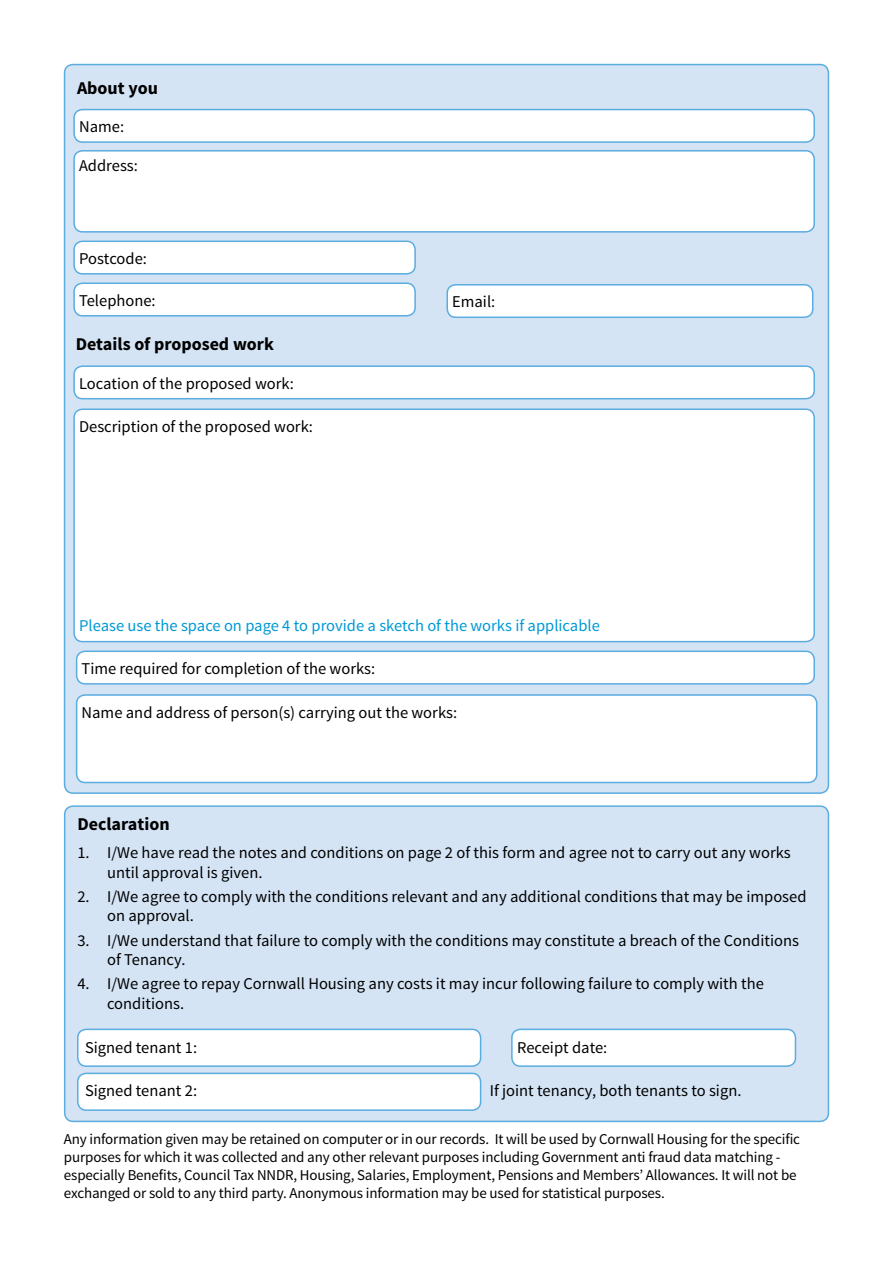
<style>
.page{position:relative;width:893px;height:1263px;background:#fff}
.page>*{position:absolute;margin:0;border:0;box-sizing:border-box;transform-origin:0 0}
.t1{font:700 18px "Source Sans Pro";color:#000}
.t2{font:16.5px/19.8px "Source Sans Pro";color:#000}
.t3{font:16.5px "Source Sans Pro";color:#0099d7}
.t4{font:15px/18px "Source Sans Pro";letter-spacing:-.01em;color:#000}
</style>
<div class="page">
<div style="left:65px;top:65px;width:763px;height:728px;background:#d4e4f5;border-radius:9px"></div>
<div style="left:74px;top:110px;width:740px;height:32px;background:#fff;border-radius:9px"></div>
<div style="left:73px;top:109px;width:742px;height:34px;border:2px solid #5bacdf;border-radius:9px"></div>
<div style="left:74px;top:409px;width:740px;height:233px;background:#fff;border-radius:9px"></div>
<div style="left:73px;top:408px;width:742px;height:234px;border:2px solid #5bacdf;border-radius:9px"></div>
<div style="left:74px;top:151px;width:740px;height:81px;background:#fff;border-radius:9px"></div>
<div style="left:73px;top:150px;width:742px;height:83px;border:2px solid #5bacdf;border-radius:9px"></div>
<div style="left:74px;top:283px;width:341px;height:33px;background:#fff;border-radius:9px"></div>
<div style="left:73px;top:282px;width:343px;height:35px;border:2px solid #5bacdf;border-radius:9px"></div>
<div style="left:447px;top:285px;width:366px;height:32px;background:#fff;border-radius:9px"></div>
<div style="left:446px;top:284px;width:367px;height:34px;border:2px solid #5bacdf;border-radius:9px"></div>
<div style="left:74px;top:366px;width:740px;height:33px;background:#fff;border-radius:9px"></div>
<div style="left:73px;top:365px;width:742px;height:34px;border:2px solid #5bacdf;border-radius:9px"></div>
<div style="left:77px;top:651px;width:737px;height:33px;background:#fff;border-radius:9px"></div>
<div style="left:76px;top:650px;width:739px;height:34px;border:2px solid #5bacdf;border-radius:9px"></div>
<div style="left:77px;top:695px;width:740px;height:87px;background:#fff;border-radius:9px"></div>
<div style="left:76px;top:694px;width:741px;height:89px;border:2px solid #5bacdf;border-radius:9px"></div>
<div style="left:65px;top:806px;width:763px;height:315px;background:#d4e4f5;border-radius:9px"></div>
<div style="left:64px;top:805px;width:765px;height:317px;border:2px solid #5bacdf;border-radius:9px"></div>
<div style="left:78px;top:1029px;width:403px;height:37px;background:#fff;border-radius:9px"></div>
<div style="left:77px;top:1028px;width:404px;height:39px;border:2px solid #5bacdf;border-radius:9px"></div>
<div style="left:78px;top:1073px;width:403px;height:37px;background:#fff;border-radius:9px"></div>
<div style="left:77px;top:1073px;width:404px;height:38px;border:2px solid #5bacdf;border-radius:9px"></div>
<div style="left:512px;top:1029px;width:283px;height:37px;background:#fff;border-radius:9px"></div>
<div style="left:511px;top:1028px;width:285px;height:39px;border:2px solid #5bacdf;border-radius:9px"></div>
<div style="left:74px;top:241px;width:341px;height:33px;background:#fff;border-radius:9px"></div>
<div style="left:73px;top:241px;width:343px;height:34px;border:2px solid #5bacdf;border-radius:9px"></div>
<p class="t1" style="left:77px;top:76px;width:82px">About you</p>
<p class="t2" style="left:79px;top:117px;width:47px">Name:</p>
<p class="t2" style="left:79px;top:155px;width:60px">Address:</p>
<p class="t2" style="left:79px;top:249px;width:69px">Postcode:</p>
<p class="t2" style="left:79px;top:291px;width:78px">Telephone:</p>
<p class="t2" style="left:452px;top:292px;width:45px">Email:</p>
<p class="t1" style="left:76px;top:332px;width:200px">Details of proposed work</p>
<p class="t2" style="left:79px;top:373px;width:216px">Location of the proposed work:</p>
<p class="t2" style="left:79px;top:417px;width:235px">Description of the proposed work:</p>
<p class="t3" style="left:79px;top:615px;width:522px">Please use the space on page 4 to provide a sketch of the works if applicable</p>
<p class="t2" style="left:82px;top:659px;width:295px">Time required for completion of the works:</p>
<p class="t2" style="left:82px;top:703px;width:377px">Name and address of person(s) carrying out the works:</p>
<p class="t1" style="left:77px;top:812px;width:94px">Declaration</p>
<p class="t2" style="left:107px;top:843px;width:685px;text-indent:-30px">1. I/We have read the notes and conditions on page 2 of this form and agree not to carry out any works until approval is given.</p>
<p class="t2" style="left:107px;top:886px;width:701px;text-indent:-30px">2. I/We agree to comply with the conditions relevant and any additional conditions that may be imposed on approval.</p>
<p class="t2" style="left:107px;top:930px;width:693px;text-indent:-30px">3. I/We understand that failure to comply with the conditions may constitute a breach of the Conditions of Tenancy.</p>
<p class="t2" style="left:107px;top:974px;width:658px;text-indent:-30px">4. I/We agree to repay Cornwall Housing any costs it may incur following failure to comply with the conditions.</p>
<p class="t2" style="left:85px;top:1038px;width:114px">Signed tenant 1:</p>
<p class="t2" style="left:517px;top:1038px;width:92px">Receipt date:</p>
<p class="t2" style="left:85px;top:1081px;width:114px">Signed tenant 2:</p>
<p class="t2" style="left:490px;top:1081px;width:253px">If joint tenancy, both tenants to sign.</p>
<p class="t4" style="left:64px;top:1130px;width:738px">Any information given may be retained on computer or in our records. It will be used by Cornwall Housing for the specific purposes for which it was collected and any other relevant purposes including Government anti fraud data matching - especially Benefits, Council Tax NNDR, Housing, Salaries, Employment, Pensions and Members’ Allowances. It will not be exchanged or sold to any third party. Anonymous information may be used for statistical purposes.</p>
</div>
